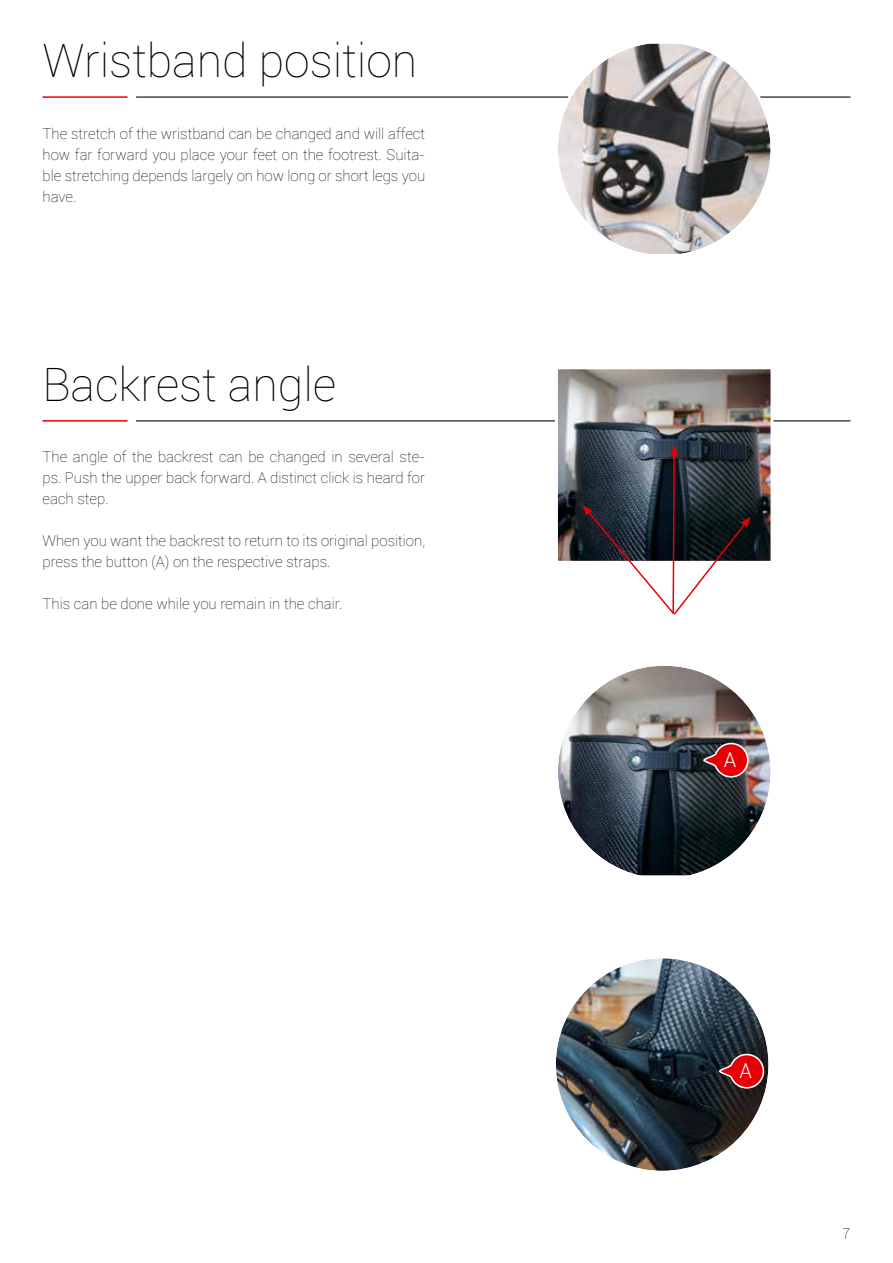
<style>
.page{position:relative;width:893px;height:1263px;background:#fff}
.page>*{position:absolute;margin:0;border:0;box-sizing:border-box;transform-origin:0 0}
.t1{font:100 46.5px "Roboto";color:#000}
.t2{font:300 20.4px "Roboto";color:#fff}
.t3{font:100 15px/21px "Roboto";color:#000;text-align:justify}
</style>
<div class="page">
<hr style="left:136px;top:420px;width:714px;height:2px;background:#454347">
<hr style="left:43px;top:420px;width:85px;height:2px;background:#e60005">
<img style="left:553px;top:369px;width:222px;height:246px">
<hr style="left:136px;top:96px;width:714px;height:2px;background:#454347">
<hr style="left:43px;top:96px;width:85px;height:2px;background:#e60005">
<img style="left:558px;top:44px;width:212px;height:210px">
<img style="left:556px;top:958px;width:212px;height:213px;border-radius:106px">
<svg style="left:719px;top:1054px;width:45px;height:34px;background:#a6292d"></svg>
<img style="left:559px;top:667px;width:210px;height:208px">
<svg style="left:703px;top:743px;width:46px;height:35px;background:#a93337"></svg>
<h1 class="t1" style="left:43px;top:29px;width:376px">Wristband position</h1>
<p class="t3" style="left:43px;top:122px;width:384px">The stretch of the wristband can be changed and will affect how far forward you place your feet on the footrest. Suita&shy;ble stretching depends largely on how long or short legs you have.</p>
<h1 class="t1" style="left:43px;top:352px;width:295px">Backrest angle</h1>
<p class="t3" style="left:43px;top:445px;width:384px">The angle of the backrest can be changed in several ste&shy;ps. Push the upper back forward. A distinct click is heard for each step.</p>
<p class="t3" style="left:43px;top:529px;width:384px">When you want the backrest to return to its original position, press the button (A) on the respective straps.</p>
<p class="t3" style="left:43px;top:592px;width:301px">This can be done while you remain in the chair.</p>
<h2 class="t2" style="left:724px;top:745px;width:14px">A</h2>
<h2 class="t2" style="left:740px;top:1056px;width:14px">A</h2>
<p class="t3" style="left:842px;top:1223px;width:10px">7</p>
</div>
